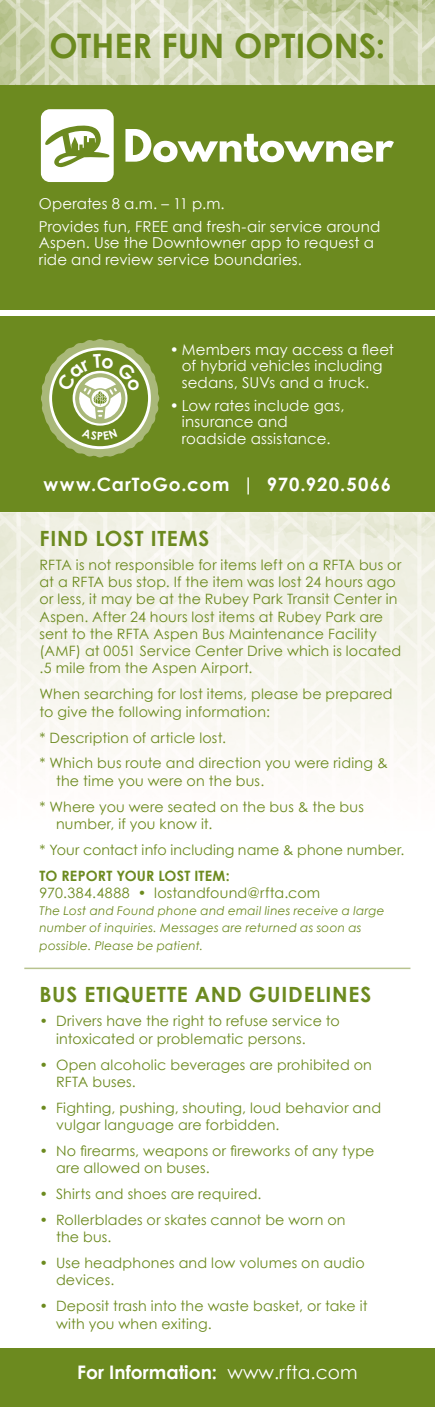
<style>
.page{position:relative;width:435px;height:1407px;background:#fff}
.page>*{position:absolute;margin:0;border:0;box-sizing:border-box;transform-origin:0 0}
.t1{font:700 33.75px "Century Gothic";letter-spacing:.005em;color:#6c8a1f}
.t2{font:700 21px "Century Gothic";letter-spacing:.035em;color:#6c8a1f}
.t3{font:700 18.6px "Century Gothic";color:#fff}
.t4{font:700 18.45px "Century Gothic";letter-spacing:.05em;color:#fff}
.t5{font:15px/16.5px "Century Gothic";letter-spacing:.01em;color:#fff}
.t6{font:14.25px/17.2px "Century Gothic";letter-spacing:.015em;color:#6c8a1f}
.t7{font:700 14.25px "Century Gothic";letter-spacing:.015em;color:#6c8a1f}
.t8{font:italic 12px/17.2px "Century Gothic";letter-spacing:.02em;color:#6c8a1f}
.s1{font-weight:400}
</style>
<div class="page">
<div style="left:0;top:85px;width:435px;height:225px;background:#6c8a1f"></div>
<div style="left:0;top:316px;width:435px;height:197px;background:#6c8a1f"></div>
<img style="left:0;top:513px;width:435px;height:254px">
<img style="left:0;top:0;width:435px;height:85px">
<div style="left:0;top:1347px;width:435px;height:60px;background:#6c8a1f"></div>
<svg style="left:41px;top:109px;width:73px;height:73px"></svg>
<svg style="left:125px;top:129px;width:269px;height:33px"></svg>
<hr style="left:24px;top:967px;width:386px;height:2px;background:#b8c38f">
<svg style="left:432px;top:0;width:3px;height:4px"></svg>
<svg style="left:41px;top:339px;width:119px;height:119px"></svg>
<h1 class="t1" style="left:50px;top:25px;width:337px">OTHER FUN OPTIONS:</h1>
<p class="t5" style="left:39px;top:191px;width:343px;line-height:23.2px">Operates 8 a.m. – 11 p.m.<br>Provides fun, FREE and fresh-air service around</p>
<p class="t5" style="left:39px;top:234px;width:337px">Aspen. Use the Downtowner app to request a ride and review service boundaries.</p>
<p class="t5" style="left:182px;top:341px;width:214px;text-indent:-12px">• Members may access a fleet of hybrid vehicles including sedans, SUVs and a truck.</p>
<p class="t5" style="left:182px;top:397px;width:164px;text-indent:-12px">• Low rates include gas, insurance and roadside assistance.</p>
<p class="t4" style="left:44px;top:472px;width:349px">www.CarToGo.com | 970.920.5066</p>
<h2 class="t2" style="left:40px;top:525px;width:171px">FIND LOST ITEMS</h2>
<p class="t6" style="left:40px;top:556px;width:363px">RFTA is not responsible for items left on a RFTA bus or at a RFTA bus stop. If the item was lost 24 hours ago or less, it may be at the Rubey Park Transit Center in Aspen. After 24 hours lost items at Rubey Park are sent to the RFTA Aspen Bus Maintenance Facility (AMF) at 0051 Service Center Drive which is located .5 mile from the Aspen Airport.</p>
<p class="t6" style="left:40px;top:685px;width:355px">When searching for lost items, please be prepared to give the following information:</p>
<p class="t6" style="left:40px;top:724px;width:350px;line-height:26px">* Description of article lost.<br>* Which bus route and direction you were riding &amp;</p>
<p class="t6" style="left:40px;top:767px;width:326px;line-height:26px;text-indent:17px">the time you were on the bus.<br>* Where you were seated on the bus &amp; the bus</p>
<p class="t6" style="left:40px;top:810px;width:366px;line-height:26px;text-indent:17px">number, if you know it.<br>* Your contact info including name &amp; phone number.</p>
<p class="t7" style="left:40px;top:866px;width:192px">TO REPORT YOUR LOST ITEM:</p>
<p class="t6" style="left:40px;top:884px;width:282px">970.384.4888 • lostandfound@rfta.com</p>
<p class="t8" style="left:40px;top:902px;width:347px">The Lost and Found phone and email lines receive a large number of inquiries. Messages are returned as soon as possible. Please be patient.</p>
<h2 class="t2" style="left:40px;top:981px;width:333px">BUS ETIQUETTE AND GUIDELINES</h2>
<p class="t6" style="left:56px;top:1012px;width:285px;text-indent:-17px">• Drivers have the right to refuse service to intoxicated or problematic persons.</p>
<p class="t6" style="left:56px;top:1055px;width:317px;text-indent:-17px">• Open alcoholic beverages are prohibited on<br>RFTA buses.</p>
<p class="t6" style="left:56px;top:1099px;width:327px;text-indent:-17px">• Fighting, pushing, shouting, loud behavior and vulgar language are forbidden.</p>
<p class="t6" style="left:56px;top:1142px;width:320px;text-indent:-17px">• No firearms, weapons or fireworks of any type are allowed on buses.</p>
<p class="t6" style="left:40px;top:1185px;width:224px">• Shirts and shoes are required.</p>
<p class="t6" style="left:56px;top:1211px;width:291px;text-indent:-17px">• Rollerblades or skates cannot be worn on the bus.</p>
<p class="t6" style="left:56px;top:1254px;width:310px;text-indent:-17px">• Use headphones and low volumes on audio devices.</p>
<p class="t6" style="left:56px;top:1297px;width:313px;text-indent:-17px">• Deposit trash into the waste basket, or take it with you when exiting.</p>
<h3 class="t3" style="left:77px;top:1361px;width:282px">For Information: <span class="s1">www.rfta.com</span></h3>
</div>
